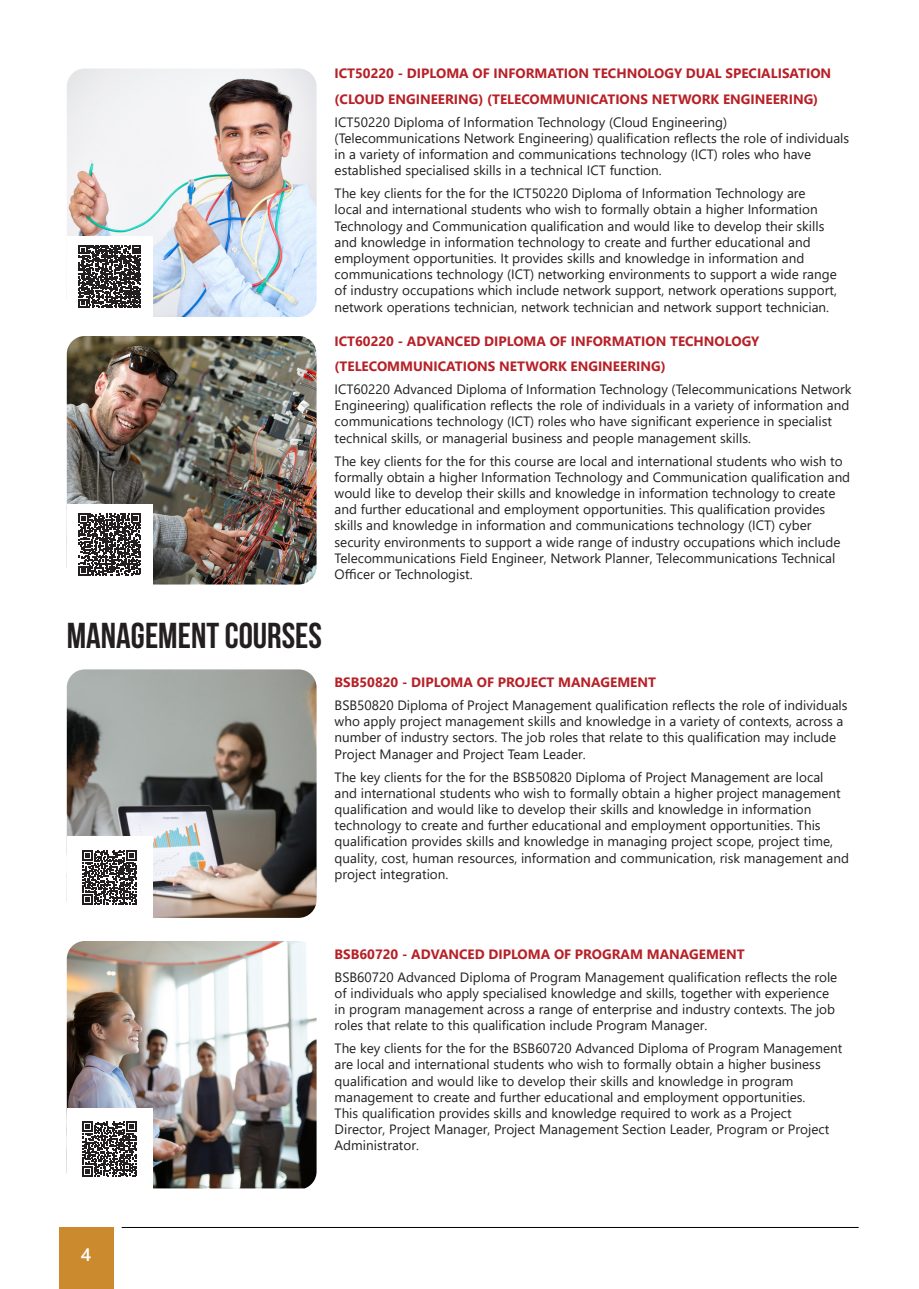
<style>
.page{position:relative;width:919px;height:1289px;background:#fff}
.page>*{position:absolute;margin:0;border:0;box-sizing:border-box;transform-origin:0 0}
.Body{font:700 36px "Bebas Neue";color:#231f20}
.t1{font:600 18px "Segoe UI";color:#fff}
.Body-2{font:13.5px/16.2px "Segoe UI";color:#231f20}
.Body-3{font:700 13.5px/25.2px "Segoe UI";color:#b72027}
</style>
<div class="page">
<hr style="left:122px;top:1227px;width:736px;height:1px;background:#000">
<div style="left:59px;top:1227px;width:54px;height:61px;background:#cb8a2e"></div>
<img style="left:67px;top:68px;width:249px;height:249px">
<img style="left:67px;top:669px;width:249px;height:248px">
<img style="left:67px;top:336px;width:249px;height:248px">
<img style="left:67px;top:941px;width:249px;height:247px">
<div style="left:67px;top:236px;width:85px;height:81px;background:#fff"></div>
<div style="left:67px;top:504px;width:85px;height:81px;background:#fff"></div>
<div style="left:67px;top:836px;width:85px;height:81px;background:#fff"></div>
<div style="left:67px;top:1108px;width:85px;height:81px;background:#fff"></div>
<svg style="left:78px;top:245px;width:63px;height:63px"></svg>
<svg style="left:79px;top:513px;width:62px;height:62px"></svg>
<svg style="left:82px;top:850px;width:55px;height:54px"></svg>
<svg style="left:82px;top:1121px;width:55px;height:55px"></svg>
<p class="Body-3" style="left:334px;top:60px;width:498px">ICT50220 - DIPLOMA OF INFORMATION TECHNOLOGY DUAL SPECIALISATION (CLOUD ENGINEERING) (TELECOMMUNICATIONS NETWORK ENGINEERING)</p>
<p class="Body-2" style="left:334px;top:112px;width:516px">ICT50220 Diploma of Information Technology (Cloud Engineering) (Telecommunications Network Engineering) qualification reflects the role of individuals in a variety of information and communications technology (ICT) roles who have established specialised skills in a technical ICT function.</p>
<p class="Body-2" style="left:334px;top:184px;width:504px">The key clients for the for the ICT50220 Diploma of Information Technology are<br>local and international students who wish to formally obtain a higher Information Technology and Communication qualification and would like to develop their skills and knowledge in information technology to create and further educational and employment opportunities. It provides skills and knowledge in information and communications technology (ICT) networking environments to support a wide range of industry occupations which include network support, network operations support, network operations technician, network technician and network support technician.</p>
<p class="Body-3" style="left:334px;top:327px;width:426px">ICT60220 - ADVANCED DIPLOMA OF INFORMATION TECHNOLOGY (TELECOMMUNICATIONS NETWORK ENGINEERING)</p>
<p class="Body-2" style="left:334px;top:380px;width:518px">ICT60220 Advanced Diploma of Information Technology (Telecommunications Network Engineering) qualification reflects the role of individuals in a variety of information and communications technology (ICT) roles who have significant experience in specialist technical skills, or managerial business and people management skills.</p>
<p class="Body-2" style="left:334px;top:451px;width:517px">The key clients for the for this course are local and international students who wish to formally obtain a higher Information Technology and Communication qualification and would like to develop their skills and knowledge in information technology to create and further educational and employment opportunities. This qualification provides skills and knowledge in information and communications technology (ICT) cyber security environments to support a wide range of industry occupations which include Telecommunications Field Engineer, Network Planner, Telecommunications Technical Officer or Technologist.</p>
<p class="Body" style="left:67px;top:615px;width:257px">MANAGEMENT COURSES</p>
<p class="Body-3" style="left:334px;top:668px;width:323px">BSB50820 - DIPLOMA OF PROJECT MANAGEMENT</p>
<p class="Body-2" style="left:334px;top:696px;width:514px">BSB50820 Diploma of Project Management qualification reflects the role of individuals who apply project management skills and knowledge in a variety of contexts, across a number of industry sectors. The job roles that relate to this qualification may include Project Manager and Project Team Leader.</p>
<p class="Body-2" style="left:334px;top:767px;width:516px">The key clients for the for the BSB50820 Diploma of Project Management are local and international students who wish to formally obtain a higher project management qualification and would like to develop their skills and knowledge in information technology to create and further educational and employment opportunities. This qualification provides skills and knowledge in managing project scope, project time, quality, cost, human resources, information and communication, risk management and project integration.</p>
<p class="Body-3" style="left:334px;top:940px;width:411px">BSB60720 - ADVANCED DIPLOMA OF PROGRAM MANAGEMENT</p>
<p class="Body-2" style="left:334px;top:967px;width:504px">BSB60720 Advanced Diploma of Program Management qualification reflects the role of individuals who apply specialised knowledge and skills, together with experience in program management across a range of enterprise and industry contexts. The job roles that relate to this qualification include Program Manager.</p>
<p class="Body-2" style="left:334px;top:1039px;width:509px">The key clients for the for the BSB60720 Advanced Diploma of Program Management are local and international students who wish to formally obtain a higher business qualification and would like to develop their skills and knowledge in program management to create and further educational and employment opportunities.<br>This qualification provides skills and knowledge required to work as a Project Director, Project Manager, Project Management Section Leader, Program or Project Administrator.</p>
<h2 class="t1" style="left:81px;top:1237px;width:12px">4</h2>
</div>
